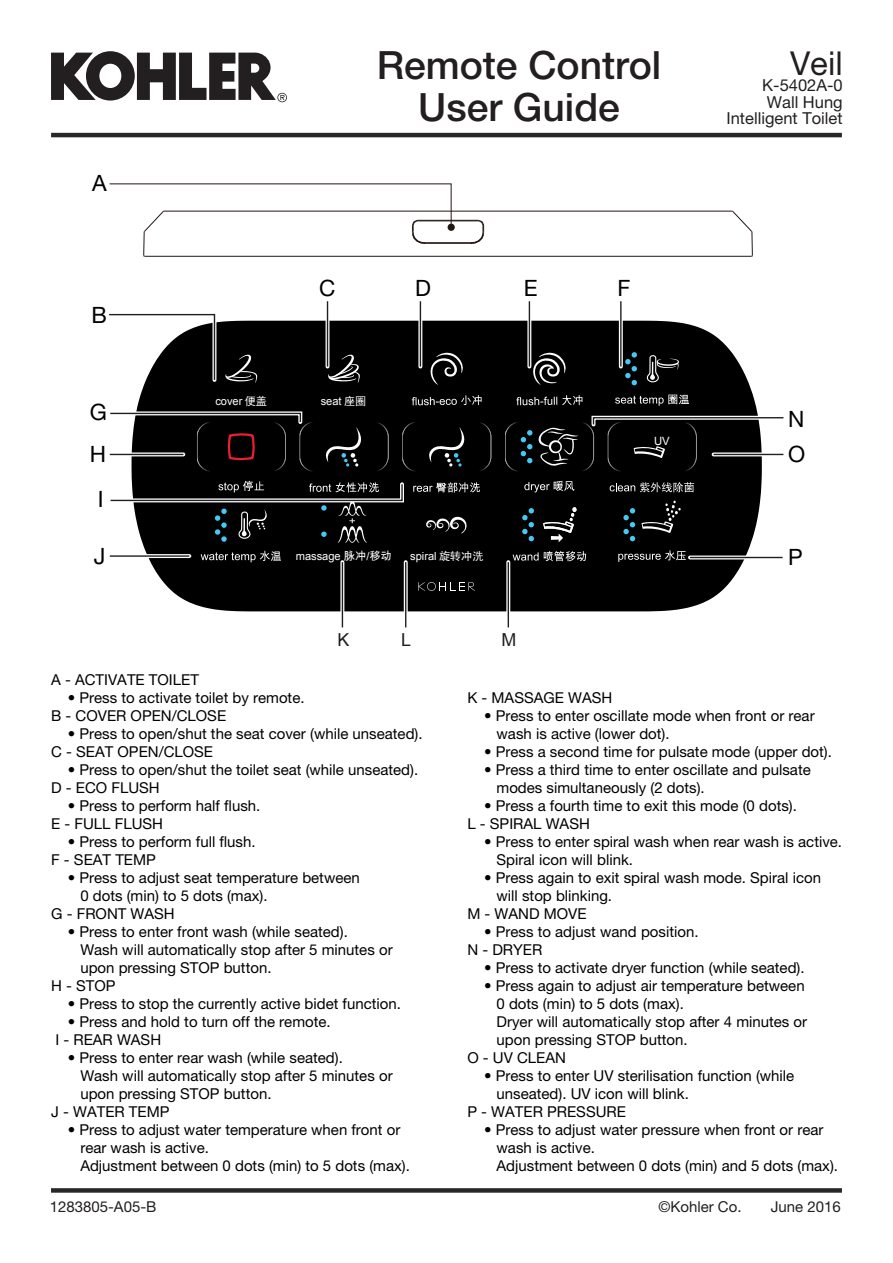
<style>
.page{position:relative;width:893px;height:1263px;background:#fff}
.page>*{position:absolute;margin:0;border:0;box-sizing:border-box;transform-origin:0 0}
.t1{font:500 39px/42px "Helvetica Neue LT Pro";color:#231f20;text-align:center}
.t2{font:33px "Helvetica Neue LT Pro";color:#231f20}
.t3{font:22.5px/42.8px "Helvetica Neue LT Pro";color:#000}
.t4{font:17.85px "Arial";color:#221e1f}
.t5{font:16.5px/16.5px "Helvetica Neue LT Pro";color:#231f20;text-align:right}
.t6{font:15px/18px "Helvetica Neue LT Pro";color:#000}
.t7{font:15px "Helvetica Neue LT Pro";color:#231f20}
.t8{font:11.4px "Arial";color:#fff}
.t9{font:11.1px "Arial";color:#fff}
.s1{font-family:"Sim Hei"}
.s2{font-family:"Arial Unicode MS";font-size:11.25px}
</style>
<div class="page">
<div style="left:51px;top:1188px;width:791px;height:5px;background:#282828"></div>
<svg style="left:132px;top:321px;width:630px;height:290px;background:#111"></svg>
<svg style="left:418px;top:582px;width:57px;height:9px"></svg>
<svg style="left:225px;top:353px;width:32px;height:30px"></svg>
<svg style="left:327px;top:353px;width:34px;height:30px"></svg>
<svg style="left:618px;top:550px;width:68px;height:12px"></svg>
<svg style="left:623px;top:501px;width:58px;height:41px;background:#161c1e"></svg>
<svg style="left:201px;top:551px;width:80px;height:11px"></svg>
<svg style="left:615px;top:395px;width:74px;height:11px"></svg>
<svg style="left:647px;top:355px;width:32px;height:27px"></svg>
<svg style="left:625px;top:352px;width:12px;height:34px"></svg>
<svg style="left:325px;top:427px;width:38px;height:40px;background:#1f2223"></svg>
<svg style="left:413px;top:482px;width:67px;height:10px"></svg>
<svg style="left:428px;top:427px;width:38px;height:40px;background:#1f2223"></svg>
<svg style="left:374px;top:422px;width:15px;height:50px"></svg>
<svg style="left:476px;top:422px;width:15px;height:50px"></svg>
<svg style="left:402px;top:422px;width:15px;height:50px"></svg>
<svg style="left:524px;top:481px;width:50px;height:11px"></svg>
<svg style="left:531px;top:353px;width:35px;height:32px"></svg>
<svg style="left:516px;top:395px;width:66px;height:10px"></svg>
<svg style="left:429px;top:353px;width:35px;height:32px"></svg>
<svg style="left:412px;top:395px;width:70px;height:10px"></svg>
<svg style="left:543px;top:507px;width:34px;height:35px"></svg>
<svg style="left:522px;top:508px;width:12px;height:34px"></svg>
<svg style="left:513px;top:551px;width:73px;height:10px"></svg>
<svg style="left:610px;top:482px;width:84px;height:10px"></svg>
<svg style="left:426px;top:515px;width:42px;height:18px"></svg>
<svg style="left:109px;top:313px;width:109px;height:71px"></svg>
<hr style="left:326px;top:301px;width:3px;height:66px;background:#fff">
<hr style="left:327px;top:301px;width:1px;height:66px;background:#221e1f">
<svg style="left:418px;top:301px;width:4px;height:66px"></svg>
<hr style="left:420px;top:301px;width:1px;height:66px;background:#221e1f">
<svg style="left:527px;top:301px;width:4px;height:66px"></svg>
<hr style="left:529px;top:301px;width:1px;height:66px;background:#221e1f">
<svg style="left:619px;top:301px;width:4px;height:66px"></svg>
<hr style="left:620px;top:301px;width:1px;height:66px;background:#221e1f">
<svg style="left:109px;top:409px;width:206px;height:63px;background:#2e2a2b"></svg>
<svg style="left:110px;top:480px;width:296px;height:63px;background:#2b2c2c"></svg>
<svg style="left:505px;top:414px;width:279px;height:58px;background:#262728"></svg>
<hr style="left:71px;top:554px;width:118px;height:4px;background:#fff">
<hr style="left:110px;top:555px;width:79px;height:2px;background:#221e1f">
<svg style="left:690px;top:555px;width:93px;height:4px"></svg>
<hr style="left:690px;top:557px;width:93px;height:1px;background:#221e1f">
<svg style="left:340px;top:562px;width:4px;height:65px"></svg>
<hr style="left:342px;top:562px;width:1px;height:65px;background:#221e1f">
<svg style="left:404px;top:562px;width:4px;height:65px"></svg>
<hr style="left:405px;top:562px;width:1px;height:65px;background:#221e1f">
<svg style="left:506px;top:562px;width:4px;height:65px"></svg>
<hr style="left:508px;top:562px;width:1px;height:65px;background:#221e1f">
<hr style="left:145px;top:256px;width:606px;height:1px;background:#221714">
<hr style="left:426px;top:243px;width:44px;height:1px;background:#221714">
<hr style="left:426px;top:242px;width:44px;height:1px;background:#221714">
<hr style="left:418px;top:221px;width:60px;height:1px;background:#221714">
<hr style="left:418px;top:220px;width:60px;height:1px;background:#221714">
<hr style="left:164px;top:211px;width:568px;height:1px;background:#221714">
<svg style="left:469px;top:220px;width:15px;height:24px"></svg>
<svg style="left:109px;top:183px;width:346px;height:74px"></svg>
<svg style="left:732px;top:211px;width:21px;height:46px"></svg>
<hr style="left:51px;top:133px;width:791px;height:4px;background:#282828">
<svg style="left:51px;top:51px;width:236px;height:51px"></svg>
<h3 class="t3" style="left:92px;top:161px;width:16px">A</h3>
<h3 class="t3" style="left:92px;top:293px;width:17px">B</h3>
<h3 class="t3" style="left:90px;top:390px;width:19px">G<br>H</h3>
<h3 class="t3" style="left:98px;top:477px;width:7px">I</h3>
<h3 class="t3" style="left:94px;top:534px;width:13px">J</h3>
<h1 class="t1" style="left:377px;top:44px;width:286px">Remote Control<br>User Guide</h1>
<h2 class="t2" style="left:790px;top:43px;width:54px">Veil</h2>
<p class="t5" style="left:726px;top:77px;width:118px">K-5402A-0<br>Wall Hung<br>Intelligent Toilet</p>
<h3 class="t3" style="left:319px;top:266px;width:18px">C</h3>
<h3 class="t3" style="left:415px;top:266px;width:17px">D</h3>
<p class="t9" style="left:215px;top:393px;width:53px">cover <span class="s1">便盖</span></p>
<p class="t9" style="left:321px;top:394px;width:47px">seat <span class="s1">座圈</span></p>
<h3 class="t3" style="left:524px;top:266px;width:15px">E</h3>
<p class="t9" style="left:296px;top:549px;width:98px">massage <span class="s2">脉冲/移动</span></p>
<p class="t9" style="left:410px;top:549px;width:75px">spiral <span class="s1">旋转冲洗</span></p>
<p class="t4" style="left:337px;top:628px;width:13px">K</p>
<p class="t4" style="left:401px;top:628px;width:11px">L</p>
<p class="t4" style="left:501px;top:628px;width:16px">M</p>
<h3 class="t3" style="left:618px;top:266px;width:14px">F</h3>
<p class="t8" style="left:654px;top:433px;width:17px">UV</p>
<h3 class="t3" style="left:788px;top:401px;width:19px;line-height:35.1px">N<br>O</h3>
<h3 class="t3" style="left:788px;top:535px;width:16px">P</h3>
<p class="t6" style="left:51px;top:670px;width:149px">A - ACTIVATE TOILET</p>
<p class="t6" style="left:51px;top:688px;width:255px;text-indent:17px">• Press to activate toilet by remote.<br>B - COVER OPEN/CLOSE</p>
<p class="t6" style="left:51px;top:724px;width:373px;text-indent:17px">• Press to open/shut the seat cover (while unseated).<br>C - SEAT OPEN/CLOSE</p>
<p class="t6" style="left:51px;top:760px;width:369px;text-indent:17px">• Press to open/shut the toilet seat (while unseated).<br>D - ECO FLUSH</p>
<p class="t6" style="left:51px;top:796px;width:211px;text-indent:17px">• Press to perform half flush.<br>E - FULL FLUSH</p>
<p class="t6" style="left:51px;top:832px;width:206px;text-indent:17px">• Press to perform full flush.<br>F - SEAT TEMP</p>
<p class="t6" style="left:68px;top:868px;width:293px">• Press to adjust seat temperature between</p>
<p class="t6" style="left:80px;top:886px;width:189px">0 dots (min) to 5 dots (max).</p>
<p class="t6" style="left:51px;top:904px;width:125px">G - FRONT WASH</p>
<p class="t6" style="left:68px;top:922px;width:281px">• Press to enter front wash (while seated).</p>
<p class="t6" style="left:80px;top:940px;width:314px">Wash will automatically stop after 5 minutes or</p>
<p class="t6" style="left:80px;top:958px;width:193px">upon pressing STOP button.</p>
<p class="t6" style="left:51px;top:976px;width:66px">H - STOP</p>
<p class="t6" style="left:68px;top:994px;width:335px">• Press to stop the currently active bidet function.</p>
<p class="t6" style="left:55px;top:1012px;width:277px;text-indent:13px">• Press and hold to turn off the remote.<br>I - REAR WASH</p>
<p class="t6" style="left:68px;top:1048px;width:276px">• Press to enter rear wash (while seated).</p>
<p class="t6" style="left:80px;top:1066px;width:314px">Wash will automatically stop after 5 minutes or</p>
<p class="t6" style="left:80px;top:1084px;width:193px">upon pressing STOP button.</p>
<p class="t6" style="left:51px;top:1102px;width:120px">J - WATER TEMP</p>
<p class="t6" style="left:80px;top:1120px;width:331px;text-indent:-13px">• Press to adjust water temperature when front or rear wash is active.<br>Adjustment between 0 dots (min) to 5 dots (max).</p>
<p class="t6" style="left:467px;top:688px;width:147px">K - MASSAGE WASH</p>
<p class="t6" style="left:497px;top:706px;width:320px;text-indent:-13px">• Press to enter oscillate mode when front or rear wash is active (lower dot).</p>
<p class="t6" style="left:484px;top:742px;width:349px">• Press a second time for pulsate mode (upper dot).</p>
<p class="t6" style="left:497px;top:760px;width:316px;text-indent:-13px">• Press a third time to enter oscillate and pulsate modes simultaneously (2 dots).</p>
<p class="t6" style="left:467px;top:796px;width:331px;text-indent:17px">• Press a fourth time to exit this mode (0 dots).<br>L - SPIRAL WASH</p>
<p class="t6" style="left:497px;top:832px;width:347px;text-indent:-13px">• Press to enter spiral wash when rear wash is active.<br>Spiral icon will blink.</p>
<p class="t6" style="left:484px;top:868px;width:338px">• Press again to exit spiral wash mode. Spiral icon</p>
<p class="t6" style="left:497px;top:886px;width:117px">will stop blinking.</p>
<p class="t6" style="left:467px;top:904px;width:121px">M - WAND MOVE</p>
<p class="t6" style="left:467px;top:922px;width:233px;text-indent:17px">• Press to adjust wand position.<br>N - DRYER</p>
<p class="t6" style="left:484px;top:958px;width:322px">• Press to activate dryer function (while seated).</p>
<p class="t6" style="left:484px;top:976px;width:322px">• Press again to adjust air temperature between</p>
<p class="t6" style="left:497px;top:994px;width:189px">0 dots (min) to 5 dots (max).</p>
<p class="t6" style="left:497px;top:1012px;width:312px">Dryer will automatically stop after 4 minutes or</p>
<p class="t6" style="left:497px;top:1030px;width:193px">upon pressing STOP button.</p>
<p class="t6" style="left:467px;top:1048px;width:100px">O - UV CLEAN</p>
<p class="t6" style="left:484px;top:1066px;width:312px">• Press to enter UV sterilisation function (while</p>
<p class="t6" style="left:497px;top:1084px;width:194px">unseated). UV icon will blink.</p>
<p class="t6" style="left:467px;top:1102px;width:160px">P - WATER PRESSURE</p>
<p class="t6" style="left:497px;top:1120px;width:343px;text-indent:-13px">• Press to adjust water pressure when front or rear wash is active.<br>Adjustment between 0 dots (min) and 5 dots (max).</p>
<p class="t7" style="left:50px;top:1197px;width:108px">1283805-A05-B</p>
<p class="t7" style="left:658px;top:1197px;width:85px">©Kohler Co.</p>
<p class="t7" style="left:771px;top:1197px;width:72px">June 2016</p>
</div>
